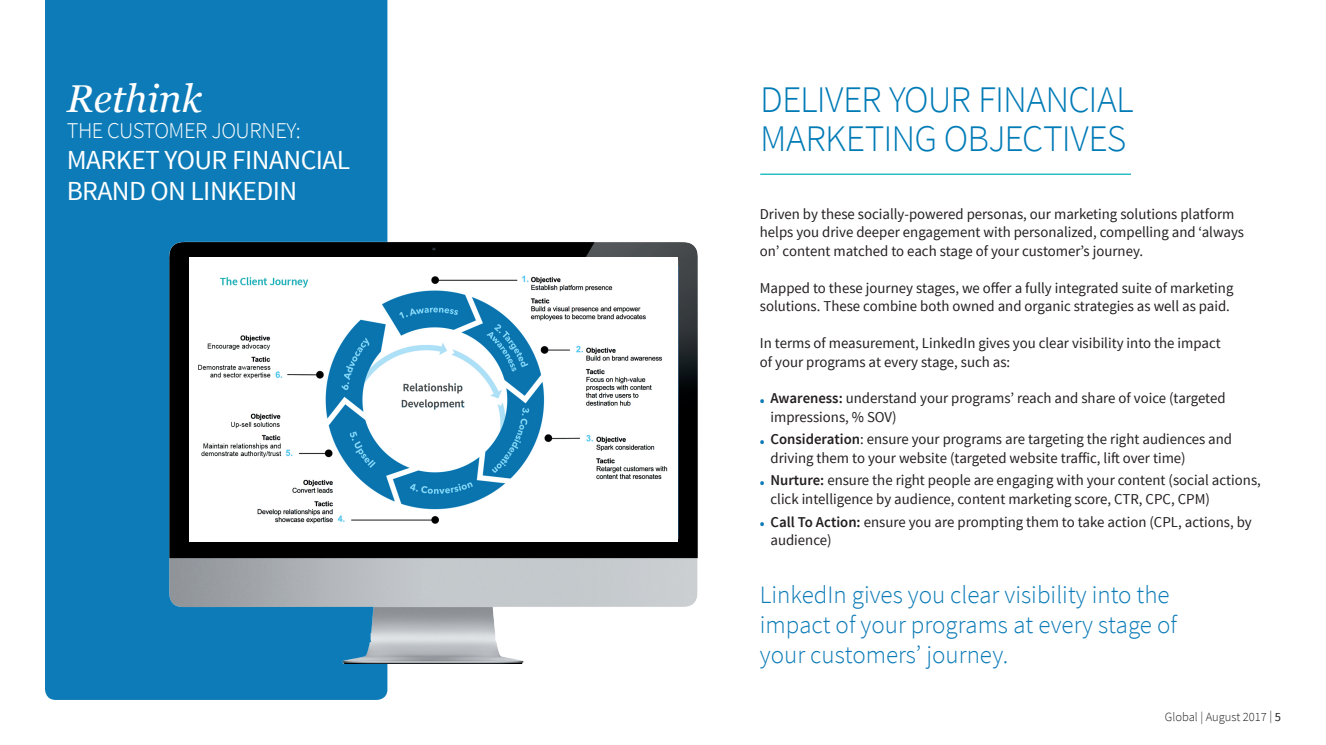
<style>
.page{position:relative;width:1326px;height:745px;background:#fff}
.page>*{position:absolute;margin:0;border:0;box-sizing:border-box;transform-origin:0 0}
.t1{font:italic 38.75px "Georgia";color:#fff}
.t2{font:300 37.5px/38.8px "Source Sans Pro";letter-spacing:-.02em;color:#007bb6}
.t3{font:27.5px/31.2px "Source Sans Pro";letter-spacing:-.02em;color:#fff}
.t4{font:300 25px/30px "Source Sans Pro";color:#0c7bb7}
.t5{font:300 22.5px "Source Sans Pro";letter-spacing:-.02em;color:#fff}
.t6{font:15px/18.8px "Source Sans Pro";color:#231f20}
.t7{font:300 12.5px "Source Sans Pro";color:#231f20}
.s1{font-weight:600;color:#0c7bb7}
.s2{font-weight:600}
.s3{font-weight:400}
</style>
<div class="page">
<div style="left:45px;top:0;width:342px;height:699px;background:#0c7bb7"></div>
<hr style="left:760px;top:173px;width:370px;height:2px;background:#00b2b9">
<img style="left:101px;top:231px;width:597px;height:432px">
<img style="left:189px;top:257px;width:488px;height:284px">
<h1 class="t1" style="left:67px;top:70px;width:137px">Rethink</h1>
<h3 class="t5" style="left:67px;top:117px;width:235px">THE CUSTOMER JOURNEY:</h3>
<h3 class="t3" style="left:67px;top:145px;width:285px">MARKET YOUR FINANCIAL<br>BRAND ON LINKEDIN</h3>
<h2 class="t2" style="left:760px;top:80px;width:375px">DELIVER YOUR FINANCIAL<br>MARKETING OBJECTIVES</h2>
<p class="t6" style="left:759px;top:204px;width:486px">Driven by these socially-powered personas, our marketing solutions platform helps you drive deeper engagement with personalized, compelling and ‘always on’ content matched to each stage of your customer’s journey.</p>
<p class="t6" style="left:759px;top:278px;width:475px">Mapped to these journey stages, we offer a fully integrated suite of marketing solutions. These combine both owned and organic strategies as well as paid.</p>
<p class="t6" style="left:759px;top:333px;width:462px">In terms of measurement, LinkedIn gives you clear visibility into the impact of your programs at every stage, such as:</p>
<p class="t6" style="left:770px;top:389px;width:456px;text-indent:-11px"><span class="s1">•</span> <span class="s2">Awareness:</span> understand your programs’ reach and share of voice (targeted impressions, % SOV)</p>
<p class="t6" style="left:770px;top:430px;width:463px;text-indent:-11px"><span class="s1">•</span> <span class="s2">Consideration</span>: ensure your programs are targeting the right audiences and driving them to your website (targeted website traffic, lift over time)</p>
<p class="t6" style="left:770px;top:471px;width:492px;text-indent:-11px"><span class="s1">•</span> <span class="s2">Nurture:</span> ensure the right people are engaging with your content (social actions, click intelligence by audience, content marketing score, CTR, CPC, CPM)</p>
<p class="t6" style="left:770px;top:512px;width:482px;text-indent:-11px"><span class="s1">•</span> <span class="s2">Call To Action:</span> ensure you are prompting them to take action (CPL, actions, by audience)</p>
<h3 class="t4" style="left:759px;top:579px;width:418px">LinkedIn gives you clear visibility into the impact of your programs at every stage of your customers’ journey.</h3>
<p class="t7" style="left:1164px;top:708px;width:118px">Global | August 2017 | <span class="s3">5</span></p>
</div>
